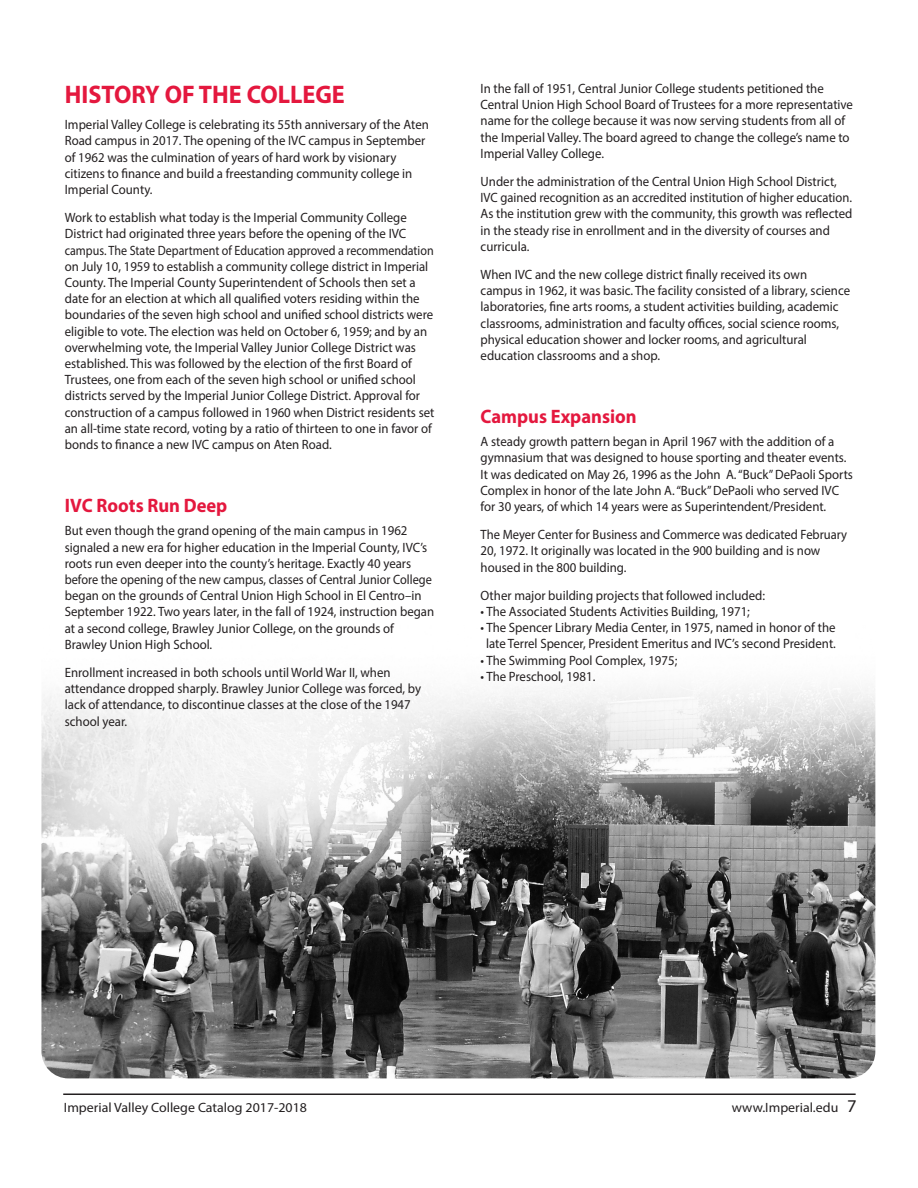
<style>
.page{position:relative;width:918px;height:1188px;background:#fff}
.page>*{position:absolute;margin:0;border:0;box-sizing:border-box;transform-origin:0 0}
.t1{font:700 25.5px "Myriad Pro";color:#e4183e;scale:.95 1}
.t2{font:700 19.5px "Myriad Pro";color:#e4183e;scale:.95 1}
.t3{font:13.5px/16.2px "Myriad Pro";color:#231f20;scale:.95 1}
.t4{font:13.5px/16.2px "Myriad Pro";color:#231f20;scale:.93 1}
.t5{font:13.5px "Myriad Pro";color:#231f20}
.s1{font-size:18px}
</style>
<div class="page">
<img style="left:41px;top:688px;width:834px;height:390px">
<hr style="left:63px;top:1094px;width:793px;height:1px;background:#231f20">
<h1 class="t1" style="left:65px;top:84px;width:296px">HISTORY OF THE COLLEGE</h1>
<p class="t3" style="left:65px;top:118px;width:385px">Imperial Valley College is celebrating its 55th anniversary of the Aten Road campus in 2017. The opening of the IVC campus in September of 1962 was the culmination of years of hard work by visionary citizens to finance and build a freestanding community college in Imperial County.</p>
<p class="t3" style="left:65px;top:211px;width:391px">Work to establish what today is the Imperial Community College District had originated three years before the opening of the IVC campus. The State Department of Education approved a recommendation on July 10, 1959 to establish a community college district in Imperial County. The Imperial County Superintendent of Schools then set a date for an election at which all qualified voters residing within the boundaries of the seven high school and unified school districts were eligible to vote. The election was held on October 6, 1959; and by an overwhelming vote, the Imperial Valley Junior College District was established. This was followed by the election of the first Board of Trustees, one from each of the seven high school or unified school districts served by the Imperial Junior College District. Approval for construction of a campus followed in 1960 when District residents set an all-time state record, voting by a ratio of thirteen to one in favor of bonds to finance a new IVC campus on Aten Road.</p>
<h2 class="t2" style="left:65px;top:498px;width:173px">IVC Roots Run Deep</h2>
<p class="t3" style="left:65px;top:524px;width:390px">But even though the grand opening of the main campus in 1962 signaled a new era for higher education in the Imperial County, IVC’s roots run even deeper into the county’s heritage. Exactly 40 years before the opening of the new campus, classes of Central Junior College began on the grounds of Central Union High School in El Centro–in September 1922. Two years later, in the fall of 1924, instruction began at a second college, Brawley Junior College, on the grounds of Brawley Union High School.</p>
<p class="t3" style="left:65px;top:665px;width:377px">Enrollment increased in both schools until World War II, when attendance dropped sharply. Brawley Junior College was forced, by lack of attendance, to discontinue classes at the close of the 1947 school year.</p>
<p class="t3" style="left:481px;top:81px;width:394px">In the fall of 1951, Central Junior College students petitioned the Central Union High School Board of Trustees for a more representative name for the college because it was now serving students from all of the Imperial Valley. The board agreed to change the college’s name to Imperial Valley College.</p>
<p class="t3" style="left:481px;top:174px;width:393px">Under the administration of the Central Union High School District, IVC gained recognition as an accredited institution of higher education.<br>As the institution grew with the community, this growth was reflected in the steady rise in enrollment and in the diversity of courses and curricula.</p>
<p class="t3" style="left:481px;top:267px;width:390px">When IVC and the new college district finally received its own campus in 1962, it was basic. The facility consisted of a library, science laboratories, fine arts rooms, a student activities building, academic classrooms, administration and faculty offices, social science rooms, physical education shower and locker rooms, and agricultural education classrooms and a shop.</p>
<h2 class="t2" style="left:481px;top:409px;width:166px">Campus Expansion</h2>
<p class="t3" style="left:481px;top:435px;width:394px">A steady growth pattern began in April 1967 with the addition of a gymnasium that was designed to house sporting and theater events.<br>It was dedicated on May 26, 1996 as the John A.“Buck”DePaoli Sports Complex in honor of the late John A.“Buck”DePaoli who served IVC for 30 years, of which 14 years were as Superintendent/President.</p>
<p class="t4" style="left:481px;top:528px;width:396px">The Meyer Center for Business and Commerce was dedicated February<br>20, 1972. It originally was located in the 900 building and is now housed in the 800 building.</p>
<p class="t3" style="left:481px;top:588px;width:301px">Other major building projects that followed included:</p>
<p class="t3" style="left:481px;top:604px;width:285px">• The Associated Students Activities Building, 1971;</p>
<p class="t3" style="left:481px;top:621px;width:376px;text-align:center">• The Spencer Library Media Center, in 1975, named in honor of the late Terrel Spencer, President Emeritus and IVC’s second President.</p>
<p class="t3" style="left:481px;top:653px;width:209px">• The Swimming Pool Complex, 1975;</p>
<p class="t3" style="left:481px;top:669px;width:122px">• The Preschool, 1981.</p>
<p class="t5" style="left:64px;top:1102px;width:245px">Imperial Valley College Catalog 2017-2018</p>
<p class="t5" style="left:732px;top:1102px;width:126px">www.Imperial.edu <span class="s1">7</span></p>
</div>
